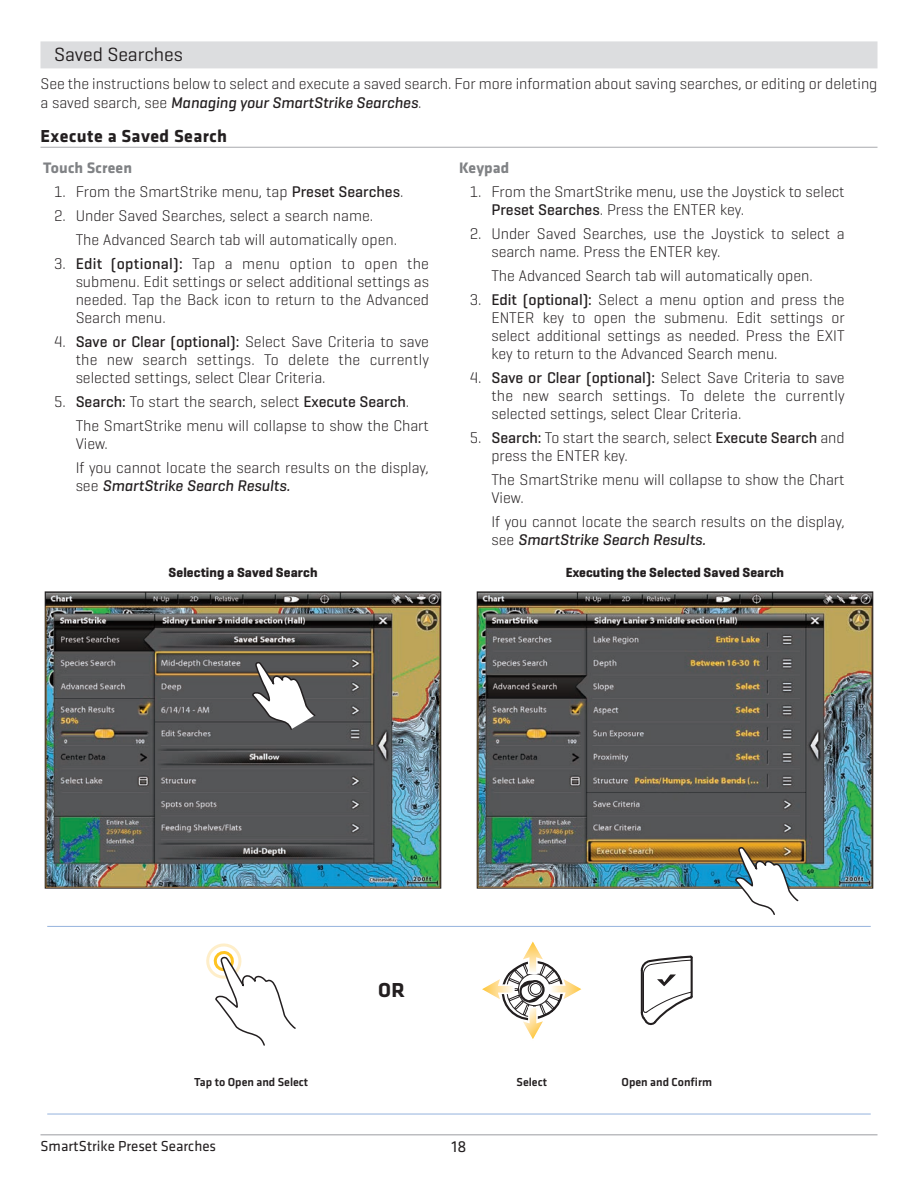
<style>
.page{position:relative;width:918px;height:1188px;background:#fff}
.page>*{position:absolute;margin:0;border:0;box-sizing:border-box;transform-origin:0 0}
.t1{font:700 21px "Klavika";color:#231f20}
.t2{font:19.5px "Geogrotesque";color:#231f20}
.t3{font:700 18px "Klavika";letter-spacing:.025em;color:#231f20}
.t4{font:16.5px "Klavika";color:#231f20}
.t5{font:300 15.75px/18px "Geogrotesque";color:#231f20}
.t6{font:italic 500 15.75px "Geogrotesque";color:#231f20}
.t7{font:700 15.75px "Klavika";letter-spacing:.01em;color:#808285}
.t8{font:15px "Klavika";color:#231f20}
.t9{font:700 13.5px "Geogrotesque";letter-spacing:.01em;color:#231f20}
.t10{font:500 12px "Klavika";color:#231f20}
.s1{font-weight:500;font-style:italic}
.s2{font-weight:500}
.s3{font-weight:300;font-style:normal}
</style>
<div class="page">
<hr style="left:40px;top:1134px;width:838px;height:2px;background:#bcbdc0">
<div style="left:40px;top:41px;width:838px;height:27px;background:#dcdddf"></div>
<hr style="left:40px;top:147px;width:838px;height:1px;background:#a8a9ad">
<svg style="left:482px;top:941px;width:100px;height:98px"></svg>
<svg style="left:641px;top:956px;width:52px;height:69px"></svg>
<svg style="left:206px;top:943px;width:90px;height:103px"></svg>
<hr style="left:47px;top:926px;width:824px;height:1px;background:#95b3dd">
<hr style="left:47px;top:1114px;width:824px;height:1px;background:#95b3dd">
<img style="left:47px;top:594px;width:392px;height:293px">
<div style="left:45px;top:592px;width:396px;height:297px;border:1px solid #231f20"></div>
<svg style="left:252px;top:662px;width:63px;height:68px"></svg>
<img style="left:479px;top:594px;width:392px;height:293px">
<div style="left:477px;top:592px;width:396px;height:297px;border:1px solid #231f20"></div>
<svg style="left:735px;top:847px;width:63px;height:68px"></svg>
<p class="t2" style="left:54px;top:48px;width:130px">Saved Searches</p>
<p class="t5" style="left:40px;top:76px;width:838px;line-height:18.9px">See the instructions below to select and execute a saved search. For more information about saving searches, or editing or deleting a saved search, see <span class="s1">Managing your SmartStrike Searches</span>.</p>
<p class="t3" style="left:40px;top:130px;width:188px">Execute a Saved Search</p>
<p class="t7" style="left:43px;top:162px;width:90px">Touch Screen</p>
<p class="t5" style="left:54px;top:184px;width:351px">1. From the SmartStrike menu, tap <span class="s2">Preset Searches</span>.</p>
<p class="t5" style="left:76px;top:205px;width:323px;line-height:24px;text-indent:-22px">2. Under Saved Searches, select a search name.<br>The Advanced Search tab will automatically open.</p>
<p class="t5" style="left:76px;top:256px;width:355px;text-align:justify;text-indent:-22px">3. <span class="s2">Edit (optional):</span> Tap a menu option to open the submenu. Edit settings or select additional settings as needed. Tap the Back icon to return to the Advanced Search menu.</p>
<p class="t5" style="left:76px;top:334px;width:355px;text-align:justify;text-indent:-22px">4. <span class="s2">Save or Clear (optional):</span> Select Save Criteria to save the new search settings. To delete the currently selected settings, select Clear Criteria.</p>
<p class="t5" style="left:76px;top:391px;width:355px;line-height:24px;text-indent:-22px">5. <span class="s2">Search:</span> To start the search, select <span class="s2">Execute Search</span>.<br>The SmartStrike menu will collapse to show the Chart</p>
<p class="t5" style="left:76px;top:433px;width:355px;line-height:24px">View.<br>If you cannot locate the search results on the display,</p>
<p class="t6" style="left:76px;top:480px;width:216px"><span class="s3">see</span> SmartStrike Search Results.</p>
<p class="t7" style="left:459px;top:162px;width:52px">Keypad</p>
<p class="t5" style="left:491px;top:184px;width:355px;text-indent:-22px">1. From the SmartStrike menu, use the Joystick to select<br><span class="s2">Preset Searches</span>. Press the ENTER key.</p>
<p class="t5" style="left:491px;top:226px;width:355px;text-indent:-22px">2. Under Saved Searches, use the Joystick to select a search name. Press the ENTER key.</p>
<p class="t5" style="left:491px;top:268px;width:323px">The Advanced Search tab will automatically open.</p>
<p class="t5" style="left:491px;top:292px;width:355px;text-align:justify;text-indent:-22px">3. <span class="s2">Edit (optional):</span> Select a menu option and press the ENTER key to open the submenu. Edit settings or select additional settings as needed. Press the EXIT key to return to the Advanced Search menu.</p>
<p class="t5" style="left:491px;top:370px;width:355px;text-align:justify;text-indent:-22px">4. <span class="s2">Save or Clear (optional):</span> Select Save Criteria to save the new search settings. To delete the currently selected settings, select Clear Criteria.</p>
<p class="t5" style="left:491px;top:430px;width:355px;text-indent:-22px">5. <span class="s2">Search:</span> To start the search, select <span class="s2">Execute Search</span> and press the ENTER key.</p>
<p class="t5" style="left:491px;top:472px;width:355px">The SmartStrike menu will collapse to show the Chart<br>View.</p>
<p class="t5" style="left:491px;top:514px;width:355px">If you cannot locate the search results on the display, see <span class="s1">SmartStrike Search Results.</span></p>
<p class="t9" style="left:169px;top:568px;width:150px">Selecting a Saved Search</p>
<p class="t9" style="left:566px;top:568px;width:220px">Executing the Selected Saved Search</p>
<h1 class="t1" style="left:378px;top:983px;width:28px">OR</h1>
<p class="t10" style="left:194px;top:1077px;width:116px">Tap to Open and Select</p>
<p class="t10" style="left:517px;top:1077px;width:32px">Select</p>
<p class="t10" style="left:622px;top:1077px;width:92px">Open and Confirm</p>
<p class="t8" style="left:40px;top:1140px;width:177px">SmartStrike Preset Searches</p>
<p class="t4" style="left:452px;top:1140px;width:16px">18</p>
</div>
